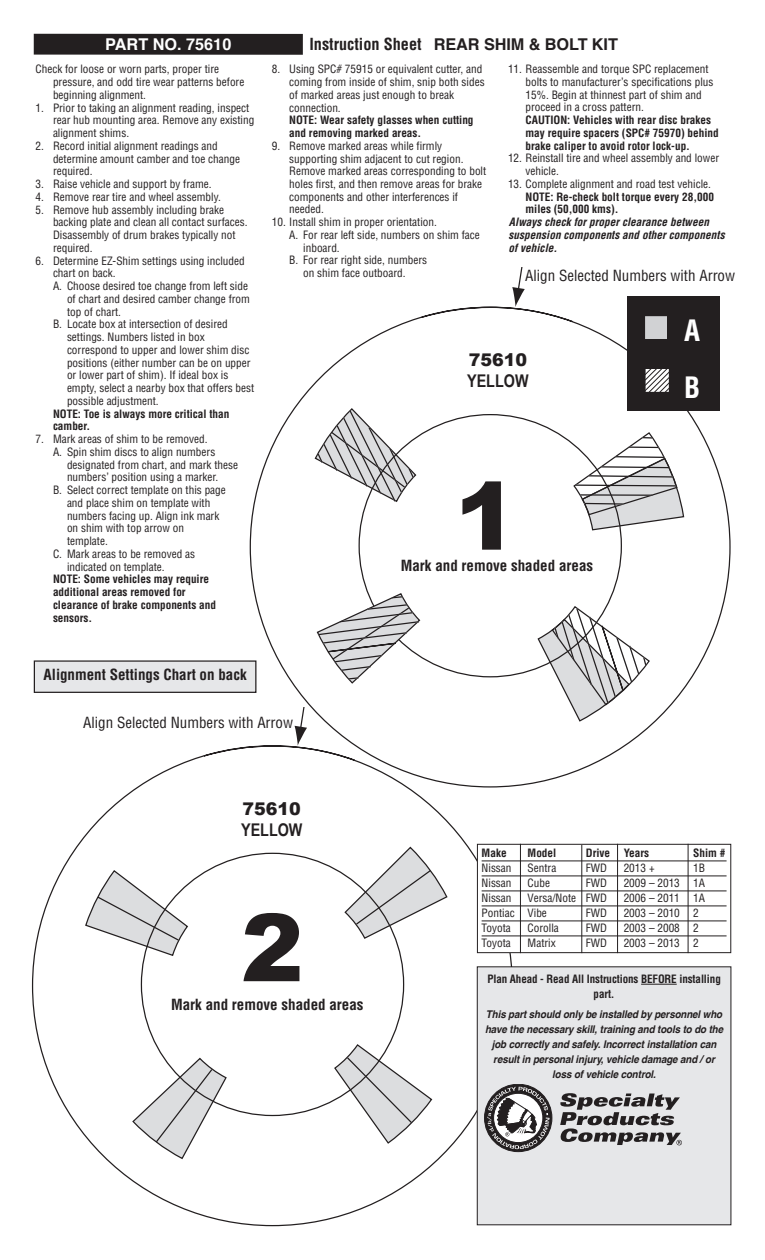
<style>
.page{position:relative;width:765px;height:1260px;background:#fff}
.page>*{position:absolute;margin:0;border:0;box-sizing:border-box;transform-origin:0 0}
.t1{font:900 93.75px "Arial";color:#231f20}
.t2{font:700 condensed 28.75px/57px "Helvetica";color:#fff}
.t3{font:700 17.5px "Arial Narrow";color:#231f20}
.t4{font:900 17.5px "Arial";color:#231f20}
.t5{font:700 condensed 16.25px "Helvetica";color:#231f20}
.t6{font:700 16.25px "Helvetica";color:#fff}
.t7{font:700 condensed 15px "Helvetica";color:#231f20}
.t8{font:condensed 15px "Helvetica";color:#231f20}
.t9{font:condensed 11.25px/12.8px "Helvetica";color:#231f20}
.t10{font:700 condensed 11.25px/12.8px "Helvetica";color:#231f20}
.t11{font:italic 700 condensed 11.25px/12.8px "Helvetica";letter-spacing:.005em;color:#231f20}
.t12{font:italic 700 10.62px/15px "Helvetica";letter-spacing:-.01em;color:#231f20;text-align:center;scale:.92 1}
.s1{font-stretch:normal}
</style>
<div class="page">
<svg style="left:250px;top:306px;width:481px;height:481px"></svg>
<svg style="left:316px;top:592px;width:108px;height:93px"></svg>
<div style="left:628px;top:297px;width:92px;height:114px;background:#231f20"></div>
<svg style="left:512px;top:268px;width:173px;height:263px"></svg>
<svg style="left:32px;top:745px;width:481px;height:481px"></svg>
<svg style="left:295px;top:707px;width:13px;height:39px"></svg>
<div style="left:662px;top:766px;width:77px;height:71px;background:#fff"></div>
<div style="left:34px;top:34px;width:269px;height:21px;background:#231f20"></div>
<div style="left:35px;top:662px;width:215px;height:30px;background:#e6e7e9"></div>
<img style="left:250px;top:662px;width:4px;height:29px">
<div style="left:34px;top:660px;width:222px;height:33px;border:1px solid #231f20"></div>
<div style="left:477px;top:844px;width:254px;height:109px;background:#fff"></div>
<div style="left:477px;top:844px;width:254px;height:109px;border:1px solid #231f20"></div>
<hr style="left:482px;top:861px;width:245px;height:1px;background:#231f20">
<hr style="left:482px;top:876px;width:245px;height:1px;background:#231f20">
<hr style="left:482px;top:891px;width:245px;height:1px;background:#231f20">
<hr style="left:482px;top:906px;width:245px;height:1px;background:#231f20">
<hr style="left:482px;top:921px;width:245px;height:1px;background:#231f20">
<hr style="left:482px;top:936px;width:245px;height:1px;background:#231f20">
<div style="left:477px;top:967px;width:254px;height:258px;background:#e6e7e9"></div>
<hr style="left:641px;top:984px;width:36px;height:1px;background:#231f20">
<hr style="left:520px;top:844px;width:1px;height:109px;background:#231f20">
<hr style="left:581px;top:845px;width:1px;height:108px;background:#231f20">
<hr style="left:617px;top:844px;width:1px;height:109px;background:#231f20">
<hr style="left:688px;top:844px;width:1px;height:109px;background:#231f20">
<div style="left:484px;top:1085px;width:68px;height:67px;border:1px solid #231f20;border-radius:50%"></div>
<svg style="left:560px;top:1093px;width:122px;height:52px"></svg>
<svg style="left:487px;top:1087px;width:63px;height:62px;background:#8e8c8d"></svg>
<h3 class="t6" style="left:105px;top:38px;width:128px">PART NO. 75610</h3>
<h3 class="t5" style="left:309px;top:35px;width:310px">Instruction Sheet <span class="s1">REAR SHIM &amp; BOLT KIT</span></h3>
<p class="t9" style="left:53px;top:63px;width:193px;text-indent:-18px">Check for loose or worn parts, proper tire pressure, and odd tire wear patterns before beginning alignment.</p>
<p class="t9" style="left:53px;top:101px;width:203px;text-indent:-18px">1. Prior to taking an alignment reading, inspect rear hub mounting area. Remove any existing alignment shims.</p>
<p class="t9" style="left:53px;top:140px;width:189px;text-indent:-18px">2. Record initial alignment readings and determine amount camber and toe change required.</p>
<p class="t9" style="left:35px;top:178px;width:178px">3. Raise vehicle and support by frame.</p>
<p class="t9" style="left:35px;top:191px;width:187px">4. Remove rear tire and wheel assembly.</p>
<p class="t9" style="left:53px;top:203px;width:196px;text-indent:-18px">5. Remove hub assembly including brake backing plate and clean all contact surfaces.<br>Disassembly of drum brakes typically not required.</p>
<p class="t9" style="left:35px;top:254px;width:211px">6. Determine EZ-Shim settings using included</p>
<p class="t9" style="left:53px;top:267px;width:64px">chart on back.</p>
<p class="t9" style="left:53px;top:280px;width:197px">A. Choose desired toe change from left side</p>
<p class="t9" style="left:67px;top:293px;width:184px">of chart and desired camber change from</p>
<p class="t9" style="left:67px;top:305px;width:56px">top of chart.</p>
<p class="t9" style="left:53px;top:318px;width:176px">B. Locate box at intersection of desired</p>
<p class="t9" style="left:67px;top:331px;width:139px">settings. Numbers listed in box</p>
<p class="t9" style="left:67px;top:344px;width:184px">correspond to upper and lower shim disc</p>
<p class="t9" style="left:67px;top:356px;width:185px">positions (either number can be on upper</p>
<p class="t9" style="left:67px;top:369px;width:163px">or lower part of shim). If ideal box is</p>
<p class="t9" style="left:67px;top:382px;width:189px">empty, select a nearby box that offers best</p>
<p class="t9" style="left:67px;top:395px;width:93px">possible adjustment.</p>
<p class="t10" style="left:53px;top:407px;width:178px">NOTE: Toe is always more critical than camber.</p>
<p class="t9" style="left:35px;top:433px;width:174px">7. Mark areas of shim to be removed.</p>
<p class="t9" style="left:53px;top:446px;width:164px">A. Spin shim discs to align numbers</p>
<p class="t9" style="left:67px;top:458px;width:173px">designated from chart, and mark these</p>
<p class="t9" style="left:67px;top:471px;width:153px">numbers’ position using a marker.</p>
<p class="t9" style="left:53px;top:484px;width:174px">B. Select correct template on this page</p>
<p class="t9" style="left:67px;top:497px;width:145px">and place shim on template with</p>
<p class="t9" style="left:67px;top:509px;width:154px">numbers facing up. Align ink mark</p>
<p class="t9" style="left:67px;top:522px;width:119px">on shim with top arrow on</p>
<p class="t9" style="left:67px;top:535px;width:42px">template.</p>
<p class="t9" style="left:53px;top:548px;width:144px">C. Mark areas to be removed as</p>
<p class="t9" style="left:67px;top:560px;width:99px">indicated on template.</p>
<p class="t10" style="left:53px;top:573px;width:165px">NOTE: Some vehicles may require additional areas removed for clearance of brake components and sensors.</p>
<p class="t9" style="left:289px;top:63px;width:197px;text-indent:-18px">8. Using SPC# 75915 or equivalent cutter, and coming from inside of shim, snip both sides of marked areas just enough to break connection.</p>
<p class="t10" style="left:289px;top:114px;width:186px">NOTE: Wear safety glasses when cutting and removing marked areas.</p>
<p class="t9" style="left:289px;top:140px;width:199px;text-indent:-18px">9. Remove marked areas while firmly supporting shim adjacent to cut region.<br>Remove marked areas corresponding to bolt holes first, and then remove areas for brake components and other interferences if needed.</p>
<p class="t9" style="left:272px;top:216px;width:167px">10. Install shim in proper orientation.</p>
<p class="t9" style="left:289px;top:229px;width:192px">A. For rear left side, numbers on shim face</p>
<p class="t9" style="left:303px;top:241px;width:38px">inboard.</p>
<p class="t9" style="left:289px;top:254px;width:139px">B. For rear right side, numbers</p>
<p class="t9" style="left:303px;top:267px;width:104px">on shim face outboard.</p>
<p class="t9" style="left:526px;top:63px;width:189px;text-indent:-18px">11. Reassemble and torque SPC replacement bolts to manufacturer’s specifications plus 15%. Begin at thinnest part of shim and proceed in a cross pattern.</p>
<p class="t10" style="left:526px;top:114px;width:195px">CAUTION: Vehicles with rear disc brakes may require spacers (SPC# 75970) behind brake caliper to avoid rotor lock-up.</p>
<p class="t9" style="left:526px;top:152px;width:195px;text-indent:-18px">12. Reinstall tire and wheel assembly and lower vehicle.</p>
<p class="t9" style="left:508px;top:178px;width:204px">13. Complete alignment and road test vehicle.</p>
<p class="t10" style="left:526px;top:190px;width:190px">NOTE: Re-check bolt torque every 28,000 miles (50,000 kms).</p>
<p class="t11" style="left:509px;top:216px;width:218px">Always check for proper clearance between suspension components and other components of vehicle.</p>
<h3 class="t8" style="left:525px;top:267px;width:211px">Align Selected Numbers with Arrow</h3>
<h3 class="t4" style="left:469px;top:347px;width:60px">75610</h3>
<h3 class="t3" style="left:467px;top:371px;width:63px">YELLOW</h3>
<h1 class="t1" style="left:455px;top:447px;width:64px">1</h1>
<h3 class="t7" style="left:401px;top:557px;width:194px">Mark and remove shaded areas</h3>
<h2 class="t2" style="left:684px;top:302px;width:17px">A<br>B</h2>
<h3 class="t7" style="left:44px;top:667px;width:205px">Alignment Settings Chart on back</h3>
<h3 class="t8" style="left:83px;top:714px;width:211px">Align Selected Numbers with Arrow</h3>
<h3 class="t4" style="left:243px;top:796px;width:60px">75610</h3>
<h3 class="t3" style="left:241px;top:820px;width:63px">YELLOW</h3>
<h1 class="t1" style="left:241px;top:878px;width:64px">2</h1>
<h3 class="t7" style="left:171px;top:996px;width:194px">Mark and remove shaded areas</h3>
<p class="t10" style="left:482px;top:847px;width:26px">Make</p>
<p class="t10" style="left:528px;top:847px;width:30px">Model</p>
<p class="t10" style="left:586px;top:847px;width:65px">Drive Years</p>
<p class="t10" style="left:693px;top:847px;width:34px">Shim #</p>
<p class="t9" style="left:482px;top:862px;width:31px">Nissan</p>
<p class="t9" style="left:528px;top:862px;width:30px">Sentra</p>
<p class="t9" style="left:586px;top:862px;width:23px">FWD</p>
<p class="t9" style="left:624px;top:862px;width:32px">2013 +</p>
<p class="t9" style="left:693px;top:862px;width:13px">1B</p>
<p class="t9" style="left:482px;top:877px;width:31px">Nissan</p>
<p class="t9" style="left:528px;top:877px;width:24px">Cube</p>
<p class="t9" style="left:586px;top:877px;width:23px">FWD</p>
<p class="t9" style="left:624px;top:877px;width:83px">2009 – 2013 1A</p>
<p class="t9" style="left:482px;top:892px;width:31px">Nissan</p>
<p class="t9" style="left:528px;top:892px;width:81px">Versa/Note FWD</p>
<p class="t9" style="left:624px;top:892px;width:83px">2006 – 2011 1A</p>
<p class="t9" style="left:482px;top:907px;width:67px">Pontiac Vibe</p>
<p class="t9" style="left:586px;top:907px;width:23px">FWD</p>
<p class="t9" style="left:624px;top:907px;width:77px">2003 – 2010 2</p>
<p class="t9" style="left:482px;top:922px;width:31px">Toyota</p>
<p class="t9" style="left:528px;top:922px;width:33px">Corolla</p>
<p class="t9" style="left:586px;top:922px;width:23px">FWD</p>
<p class="t9" style="left:624px;top:922px;width:77px">2003 – 2008 2</p>
<p class="t9" style="left:482px;top:937px;width:31px">Toyota</p>
<p class="t9" style="left:528px;top:937px;width:30px">Matrix</p>
<p class="t9" style="left:586px;top:937px;width:23px">FWD</p>
<p class="t9" style="left:624px;top:937px;width:77px">2003 – 2013 2</p>
<p class="t10" style="left:487px;top:972px;width:235px;line-height:15px;text-align:center">Plan Ahead - Read All Instructions BEFORE installing part.</p>
<p class="t12" style="left:485px;top:1008px;width:260px">This part should only be installed by personnel who have the necessary skill, training and tools to do the job correctly and safely. Incorrect installation can result in personal injury, vehicle damage and / or loss of vehicle control.</p>
</div>
